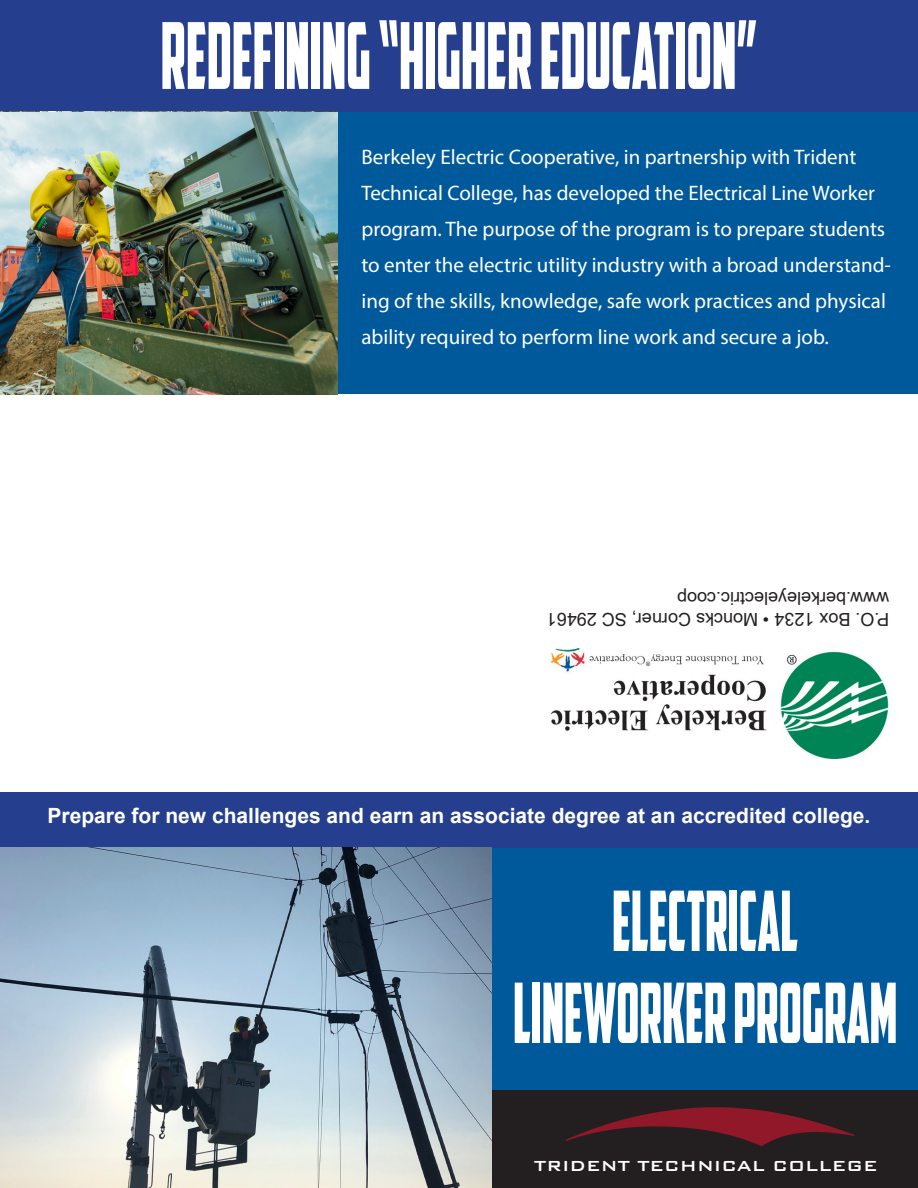
<style>
.page{position:relative;width:918px;height:1188px;background:#fff}
.page>*{position:absolute;margin:0;border:0;box-sizing:border-box;transform-origin:0 0}
.t1{font:92.1px "American Captain";color:#fff;scale:.63 1}
.t2{font:83.25px "American Captain";color:#fff;scale:.63 1}
.t3{font:21px/36px "Myriad Pro";color:#fff}
.t4{font:700 21px "Arial";color:#fff}
.t5{font:500 19.5px "Bank Gothic BT";color:#fff}
.t6{font:18px "Arial";color:#231f20}
</style>
<div class="page">
<div style="left:0;top:848px;width:918px;height:340px;background:#00599b"></div>
<div style="left:0;top:0;width:918px;height:112px;background:#253f8e"></div>
<div style="left:0;top:112px;width:918px;height:282px;background:#00599b"></div>
<div style="left:0;top:1090px;width:918px;height:98px;background:#231f20"></div>
<div style="left:0;top:792px;width:918px;height:56px;background:#253f8e"></div>
<svg style="left:565px;top:1107px;width:289px;height:39px"></svg>
<img style="left:550px;top:648px;width:339px;height:111px">
<img style="left:0;top:848px;width:492px;height:340px">
<img style="left:0;top:112px;width:338px;height:283px">
<p class="t1" style="left:161px;top:0;width:949px">REDEFINING “HIGHER EDUCATION”</p>
<p class="t3" style="left:361px;top:139px;width:531px">Berkeley Electric Cooperative, in partnership with Trident Technical College, has developed the Electrical Line Worker program. The purpose of the program is to prepare students to enter the electric utility industry with a broad understand&shy;ing of the skills, knowledge, safe work practices and physical ability required to perform line work and secure a job.</p>
<p class="t6" style="left:889px;top:610px;width:214px;rotate:-180deg">www.berkeleyelectric.coop</p>
<p class="t6" style="left:889px;top:632px;width:344px;rotate:-180deg">P.O. Box 1234 • Moncks Corner, SC 29461</p>
<p class="t4" style="left:48px;top:801px;width:824px">Prepare for new challenges and earn an associate degree at an accredited college.</p>
<p class="t2" style="left:612px;top:871px;width:297px">ELECTRICAL</p>
<p class="t2" style="left:513px;top:963px;width:611px">LINEWORKER PROGRAM</p>
<p class="t5" style="left:534px;top:1156px;width:345px">TRIDENT TECHNICAL COLLEGE</p>
</div>
